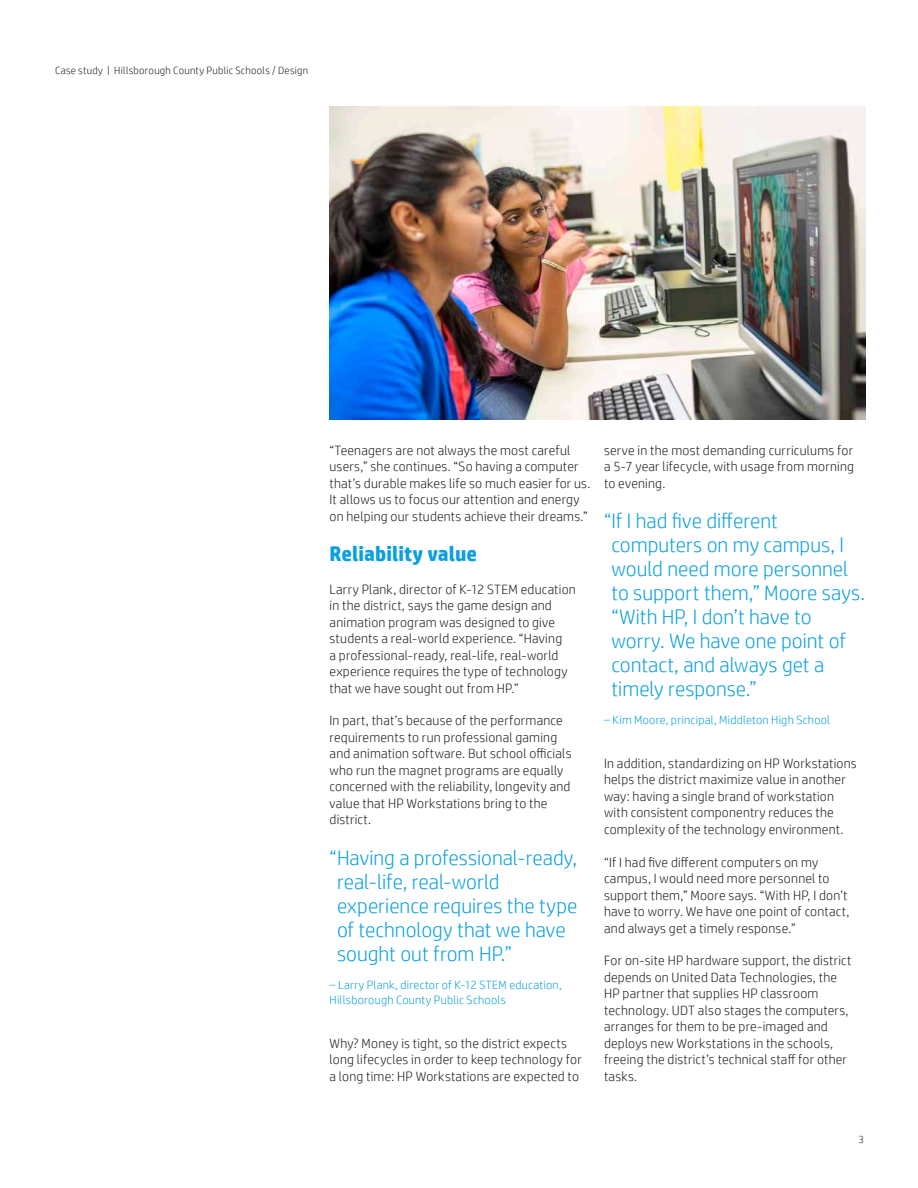
<style>
.page{position:relative;width:918px;height:1188px;background:#fff}
.page>*{position:absolute;margin:0;border:0;box-sizing:border-box;transform-origin:0 0}
.Quote_14_16{font:300 21px/24px "HP Simplified";color:#0ca0dd}
.Subhead_14_16_bold_b{font:700 21px "HP Simplified";color:#0ca0dd}
.Body{font:300 13.5px/16.5px "HP Simplified";letter-spacing:.015em;color:#231f20}
.Subhead_14_16_bold_b-2{font:300 13.5px/16.5px "HP Simplified";letter-spacing:.015em;color:#231f20}
.Quote_Attribution_8{font:300 12px/15px "HP Simplified";letter-spacing:.02em;color:#0ca0dd}
.Title_descriptor{font:300 10.5px "HP Simplified";letter-spacing:.025em;color:#231f20}
.Page_number_right{font:300 10.5px "HP Simplified";color:#231f20}
</style>
<div class="page">
<img style="left:330px;top:106px;width:535px;height:314px">
<p class="Title_descriptor" style="left:55px;top:65px;width:255px">Case study | Hillsborough County Public Schools / Design</p>
<p class="Subhead_14_16_bold_b-2" style="left:330px;top:442px;width:262px">“Teenagers are not always the most careful users,” she continues. “So having a computer that’s durable makes life so much easier for us.<br>It allows us to focus our attention and energy on helping our students achieve their dreams.”</p>
<p class="Subhead_14_16_bold_b" style="left:330px;top:541px;width:149px">Reliability value</p>
<p class="Body" style="left:330px;top:581px;width:248px">Larry Plank, director of K-12 STEM education in the district, says the game design and animation program was designed to give students a real-world experience. “Having<br>a professional-ready, real-life, real-world experience requires the type of technology that we have sought out from HP.”</p>
<p class="Body" style="left:330px;top:712px;width:244px">In part, that’s because of the performance requirements to run professional gaming and animation software. But school officials who run the magnet programs are equally concerned with the reliability, longevity and value that HP Workstations bring to the district.</p>
<p class="Quote_14_16" style="left:337px;top:845px;width:242px;text-indent:-7px">“Having a professional-ready, real-life, real-world experience requires the type of technology that we have sought out from HP.”</p>
<p class="Quote_Attribution_8" style="left:330px;top:977px;width:234px">– Larry Plank, director of K-12 STEM education,<br>Hillsborough County Public Schools</p>
<p class="Body" style="left:330px;top:1034px;width:254px">Why? Money is tight, so the district expects long lifecycles in order to keep technology for a long time: HP Workstations are expected to</p>
<p class="Body" style="left:604px;top:442px;width:252px;text-align:justify">serve in the most demanding curriculums for a 5-7 year lifecycle, with usage from morning to evening.</p>
<p class="Quote_14_16" style="left:611px;top:508px;width:255px;text-indent:-7px">“If I had five different computers on my campus, I would need more personnel to support them,” Moore says. “With HP, I don’t have to worry. We have one point of contact, and always get a timely response.”</p>
<p class="Quote_Attribution_8" style="left:604px;top:713px;width:228px">– Kim Moore, principal, Middleton High School</p>
<p class="Body" style="left:604px;top:755px;width:254px">In addition, standardizing on HP Workstations helps the district maximize value in another way: having a single brand of workstation with consistent componentry reduces the complexity of the technology environment.</p>
<p class="Body" style="left:604px;top:854px;width:247px">“If I had five different computers on my campus, I would need more personnel to support them,” Moore says. “With HP, I don’t have to worry. We have one point of contact, and always get a timely response.”</p>
<p class="Body" style="left:604px;top:952px;width:249px">For on-site HP hardware support, the district depends on United Data Technologies, the HP partner that supplies HP classroom technology. UDT also stages the computers, arranges for them to be pre-imaged and deploys new Workstations in the schools, freeing the district’s technical staff for other tasks.</p>
<p class="Page_number_right" style="left:858px;top:1133px;width:7px">3</p>
</div>
